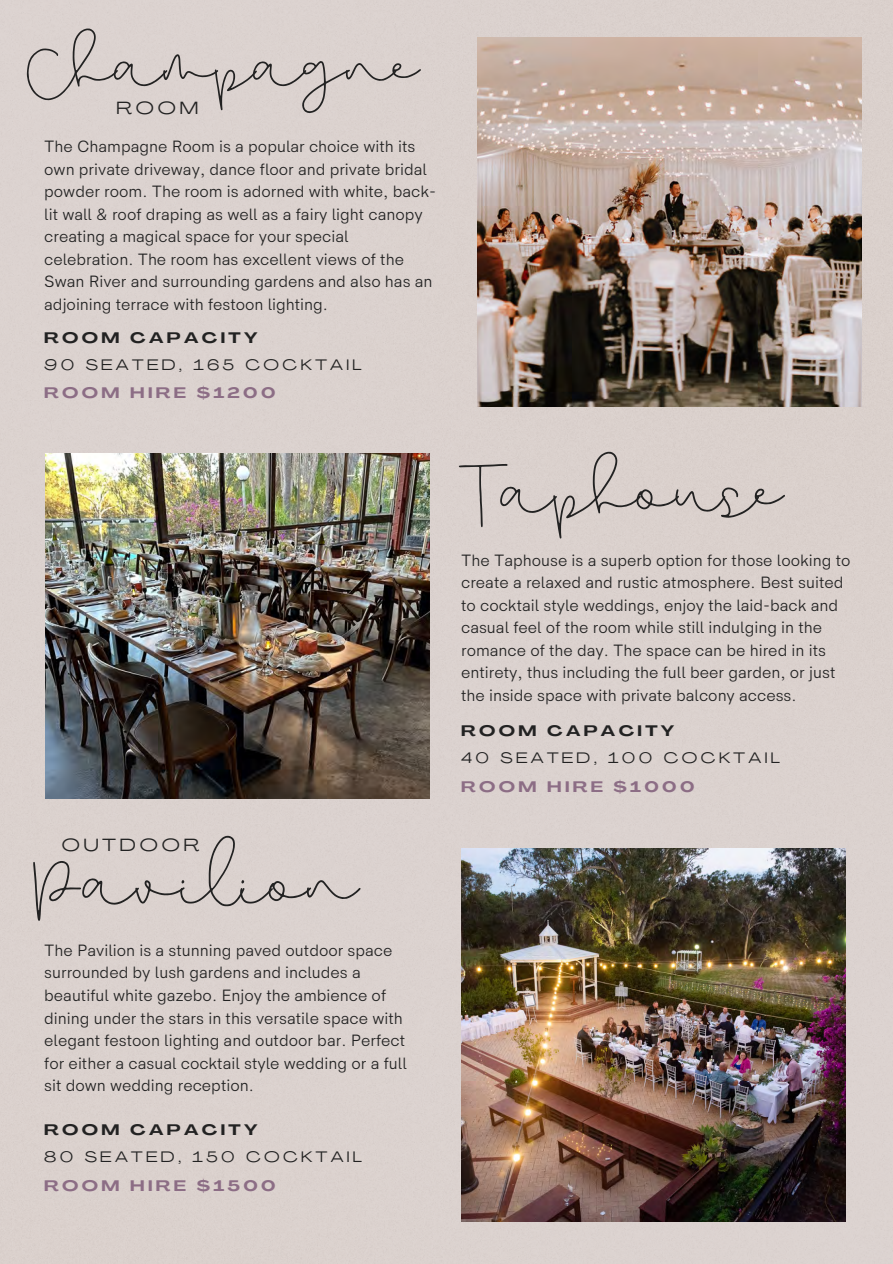
<style>
.page{position:relative;width:893px;height:1264px;background:#fff}
.page>*{position:absolute;margin:0;border:0;box-sizing:border-box;transform-origin:0 0}
.t1{font:78px "Beautiful";letter-spacing:-.025em;color:#222}
.t2{font:73.5px "Beautiful";letter-spacing:-.025em;color:#222}
.t3{font:17.4px "Agrandir Grand";letter-spacing:.225em;color:#222}
.t4{font:16.5px/22.5px "HK Sentiments";color:#222}
.t5{font:15px "Agrandir Grand";letter-spacing:.225em;color:#222}
.t6{font:700 15px "Agrandir Grand";letter-spacing:.225em;color:#8c6d85}
.t7{font:700 15px "Agrandir Grand";letter-spacing:.225em;color:#222}
</style>
<div class="page">
<div style="left:0;top:0;width:892px;height:1263px;background:#dbd1ce"></div>
<img style="left:477px;top:38px;width:384px;height:369px">
<img style="left:45px;top:454px;width:384px;height:344px">
<img style="left:461px;top:848px;width:383px;height:373px">
<p class="t2" style="left:27px;top:21px;width:393px">Champagne</p>
<p class="t3" style="left:116px;top:101px;width:83px">ROOM</p>
<p class="t4" style="left:44px;top:136px;width:393px">The Champagne Room is a popular choice with its own private driveway, dance floor and private bridal powder room. The room is adorned with white, back&shy;lit wall &amp; roof draping as well as a fairy light canopy creating a magical space for your special celebration. The room has excellent views of the Swan River and surrounding gardens and also has an adjoining terrace with festoon lighting.</p>
<p class="t7" style="left:44px;top:331px;width:215px">ROOM CAPACITY</p>
<p class="t5" style="left:44px;top:358px;width:319px">90 SEATED, 165 COCKTAIL</p>
<p class="t6" style="left:44px;top:387px;width:233px">ROOM HIRE $1200</p>
<p class="t1" style="left:33px;top:835px;width:326px">Pavilion</p>
<p class="t4" style="left:44px;top:939px;width:364px">The Pavilion is a stunning paved outdoor space surrounded by lush gardens and includes a beautiful white gazebo. Enjoy the ambience of dining under the stars in this versatile space with elegant festoon lighting and outdoor bar. Perfect for either a casual cocktail style wedding or a full sit down wedding reception.</p>
<p class="t3" style="left:62px;top:838px;width:139px">OUTDOOR</p>
<p class="t7" style="left:44px;top:1123px;width:215px">ROOM CAPACITY</p>
<p class="t5" style="left:44px;top:1150px;width:319px">80 SEATED, 150 COCKTAIL</p>
<p class="t6" style="left:44px;top:1179px;width:233px">ROOM HIRE $1500</p>
<p class="t1" style="left:477px;top:444px;width:306px">Taphouse</p>
<p class="t4" style="left:461px;top:549px;width:391px">The Taphouse is a superb option for those looking to create a relaxed and rustic atmosphere. Best suited to cocktail style weddings, enjoy the laid-back and casual feel of the room while still indulging in the romance of the day. The space can be hired in its entirety, thus including the full beer garden, or just the inside space with private balcony access.</p>
<p class="t7" style="left:461px;top:725px;width:215px">ROOM CAPACITY</p>
<p class="t5" style="left:461px;top:752px;width:320px">40 SEATED, 100 COCKTAIL</p>
<p class="t6" style="left:461px;top:780px;width:235px">ROOM HIRE $1000</p>
</div>
